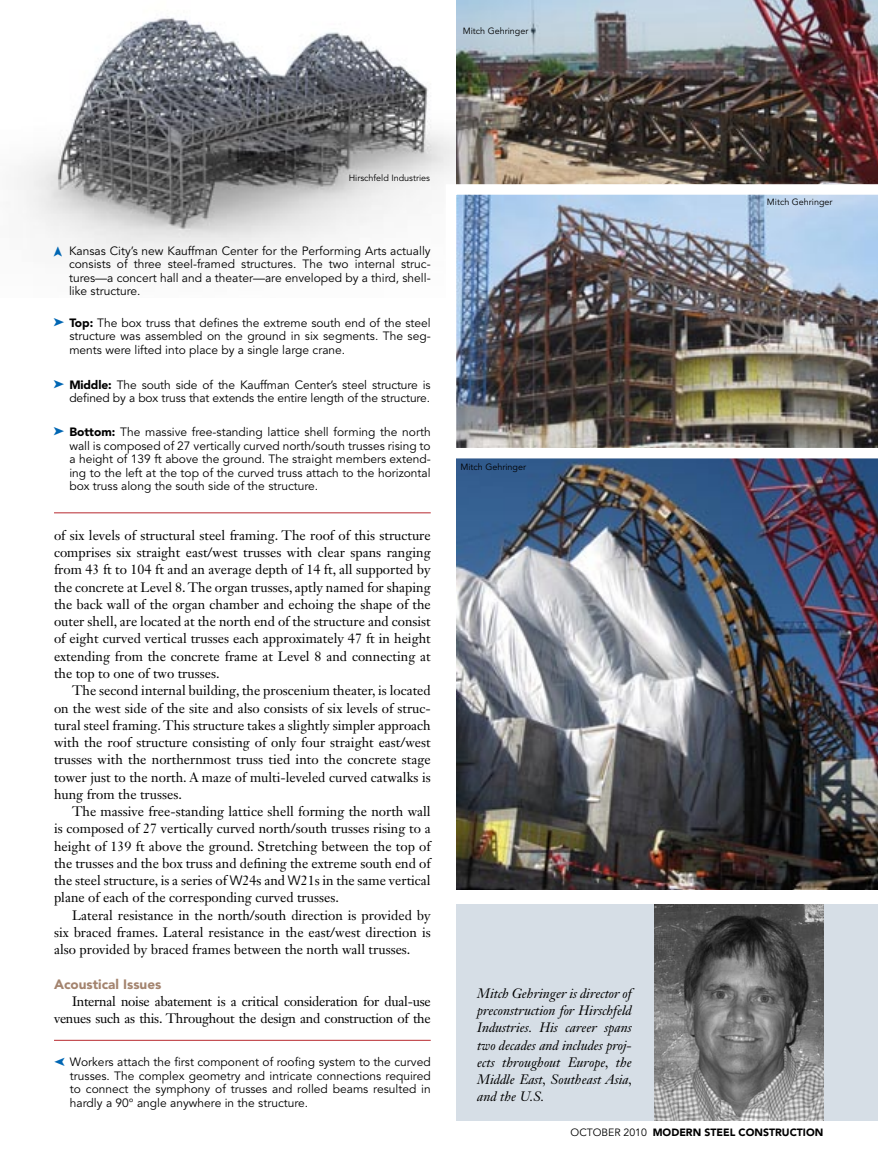
<style>
.page{position:relative;width:878px;height:1175px;background:#fff}
.page>*{position:absolute;margin:0;border:0;box-sizing:border-box;transform-origin:0 0}
.t1{font:13.5px/17.2px "Janson Text LT Std";color:#000;text-align:justify}
.t2{font:italic 13.5px/17.2px "Janson Text LT Std";color:#000;text-align:justify}
.t3{font:13.5px/17.2px "Janson Text LT Std";letter-spacing:-.02em;color:#000;text-align:right}
.t4{font:900 13.5px "Avenir LT Std";color:#a4846f}
.t5{font:12px/13.5px "Avenir LT Std";color:#000;text-align:justify}
.t6{font:900 10.5px "Avenir LT Std";color:#000}
.t7{font:9px "Avenir LT Std";color:#000}
.s1{font-weight:900}
.s2{font-family:"Avenir LT Std"}
.s3{font-family:"Janson Text LT Std"}
.s4{font-weight:400}
</style>
<div class="page">
<img style="left:17px;top:16px;width:439px;height:243px">
<div style="left:456px;top:904px;width:422px;height:216px;background:#d6dee6"></div>
<hr style="left:54px;top:1040px;width:376px;height:1px;background:#b8292f">
<img style="left:456px;top:464px;width:422px;height:426px">
<hr style="left:54px;top:512px;width:376px;height:1px;background:#b8292f">
<img style="left:456px;top:0;width:422px;height:179px">
<img style="left:440px;top:179px;width:438px;height:285px">
<img style="left:654px;top:904px;width:170px;height:216px">
<svg style="left:54px;top:246px;width:8px;height:10px"></svg>
<p class="t7" style="left:462px;top:26px;width:67px">M itch Gehringer</p>
<p class="t7" style="left:348px;top:173px;width:83px">H irschfeld I ndustries</p>
<p class="t5" style="left:69px;top:244px;width:363px">Kansas City’s new Kauffman Center for the Performing Arts actually consists of three steel-framed structures. The two internal struc&shy;tures—a concert hall and a theater—are enveloped by a third, shell&shy;like structure.</p>
<p class="t5" style="left:69px;top:316px;width:363px"><span class="s1">Top:</span> The box truss that defines the extreme south end of the steel structure was assembled on the ground in six segments. The seg&shy;ments were lifted into place by a single large crane.</p>
<p class="t5" style="left:69px;top:378px;width:363px"><span class="s1">Middle:</span> The south side of the Kauffman Center’s steel structure is defined by a box truss that extends the entire length of the structure.</p>
<p class="t5" style="left:69px;top:425px;width:363px"><span class="s1">Bottom:</span> The massive free-standing lattice shell forming the north wall is composed of 27 vertically curved north/south trusses rising to a height of 139 ft above the ground. The straight members extend&shy;ing to the left at the top of the curved truss attach to the horizontal box truss along the south side of the structure.</p>
<p class="t7" style="left:460px;top:462px;width:67px">M itch Gehringer</p>
<p class="t1" style="left:54px;top:526px;width:378px">of six levels of structural steel framing. The roof of this structure comprises six straight east/west trusses with clear spans ranging from 43 ft to 104 ft and an average depth of 14 ft, all supported by the concrete at Level 8. The organ trusses, aptly named for shaping the back wall of the organ chamber and echoing the shape of the outer shell, are located at the north end of the structure and consist of eight curved vertical trusses each approximately 47 ft in height extending from the concrete frame at Level 8 and connecting at the top to one of two trusses.</p>
<p class="t1" style="left:54px;top:682px;width:378px;text-indent:18px">The second internal building, the proscenium theater, is located on the west side of the site and also consists of six levels of struc&shy;tural steel framing. This structure takes a slightly simpler approach with the roof structure consisting of only four straight east/west trusses with the northernmost truss tied into the concrete stage tower just to the north. A maze of multi-leveled curved catwalks is hung from the trusses.</p>
<p class="t1" style="left:54px;top:802px;width:378px;text-indent:18px">The massive free-standing lattice shell forming the north wall is composed of 27 vertically curved north/south trusses rising to a height of 139 ft above the ground. Stretching between the top of the trusses and the box truss and defining the extreme south end of the steel structure, is a series of <span class="s2">W</span>24s and <span class="s2">W</span>21s in the same vertical plane of each of the corresponding curved trusses.</p>
<p class="t1" style="left:54px;top:906px;width:378px;text-indent:18px">Lateral resistance in the north/south direction is provided by six braced frames. Lateral resistance in the east/west direction is also provided by braced frames between the north wall trusses.</p>
<p class="t4" style="left:54px;top:975px;width:109px">Acoustical Issues</p>
<p class="t3" style="left:54px;top:992px;width:378px">Internal noise abatement is a critical consideration for dual-use venues such as this. Throughout the design and construction of the</p>
<p class="t2" style="left:477px;top:984px;width:156px">Mitch Gehringer is director of preconstruction for Hirschfeld Industries. His career spans two decades and includes proj&shy;ects throughout Europe, the Middle East, Southeast Asia, and the U.S.</p>
<p class="t5" style="left:70px;top:1055px;width:362px">Workers attach the first component of roofing system to the curved trusses. The complex geometry and intricate connections required to connect the symphony of trusses and rolled beams resulted in hardly a 90<span class="s3">°</span> angle anywhere in the structure.</p>
<p class="t7" style="left:766px;top:197px;width:67px">M itch Gehringer</p>
<p class="t6" style="left:570px;top:1125px;width:254px"><span class="s4">octob er 2010</span> MODERN STEEL CONSTRUCTION</p>
</div>
